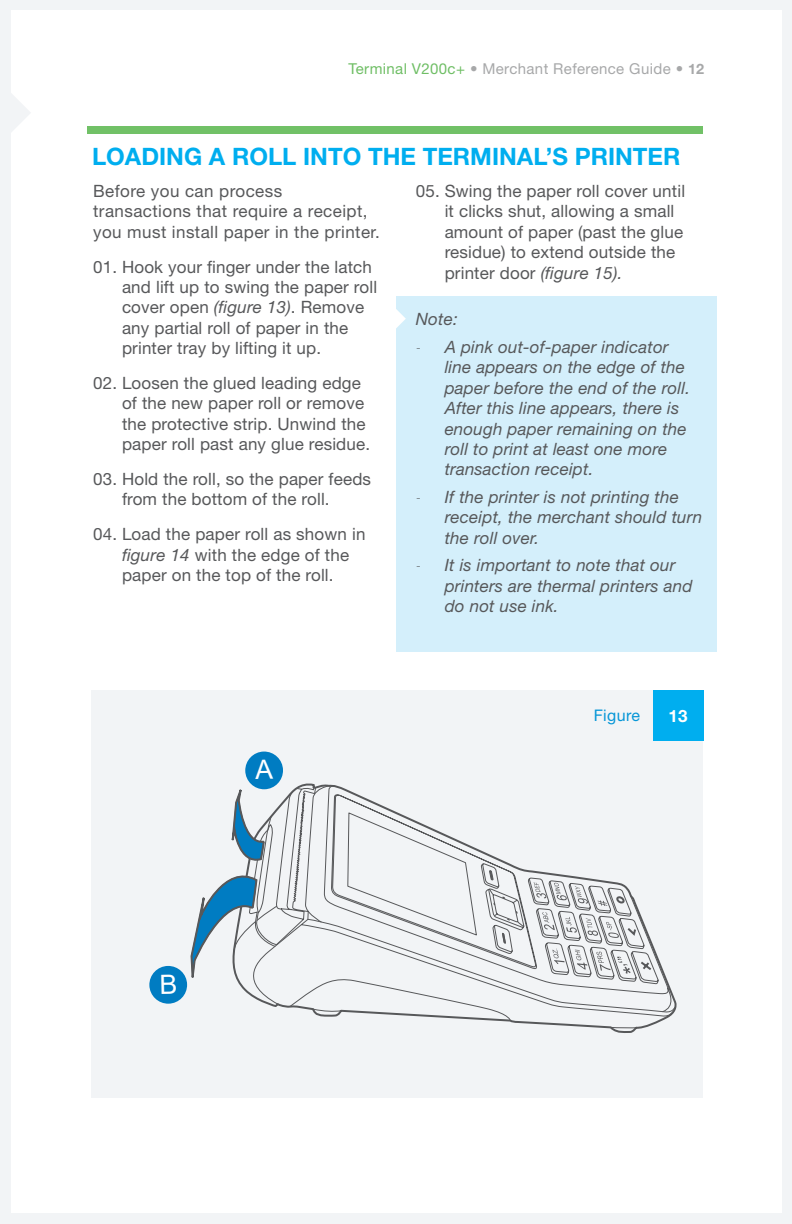
<style>
.page{position:relative;width:792px;height:1224px;background:#f2f4f6}
.page>*{position:absolute;margin:0;border:0;box-sizing:border-box;transform-origin:0 0}
.Heading_2{font:700 24px "Helvetica Neue LT Std";color:#00aeef}
.general_paragraph{font:17px/20.4px "Helvetica Neue LT Std";letter-spacing:.01em;color:#57585a}
.dash_list{font:italic 17px/20.4px "Helvetica Neue LT Std";letter-spacing:.01em;color:#57585a}
.general_paragraph-2{font:700 17px "Helvetica Neue LT Std";color:#fff}
.general_paragraph-3{font:16px "Helvetica Neue LT Std";letter-spacing:.025em;color:#0696d7}
.t1{font:15px "Helvetica Neue LT Std";letter-spacing:.025em;color:#a7a8a9}
.s1{color:#6fbe65}
.s2{font-weight:700;font-size:14.4px}
.s3{font-style:italic}
.s4{font-weight:100;font-style:normal;font-stretch:condensed}
</style>
<div class="page">
<div style="left:11px;top:11px;width:770px;height:1202px;background:#fff"></div>
<svg style="left:11px;top:94px;width:19px;height:38px"></svg>
<div style="left:87px;top:126px;width:616px;height:8px;background:#71c167"></div>
<div style="left:396px;top:296px;width:321px;height:356px;background:#d4effb"></div>
<svg style="left:396px;top:309px;width:10px;height:19px"></svg>
<div style="left:91px;top:690px;width:612px;height:408px;background:#f2f4f6"></div>
<div style="left:653px;top:690px;width:50px;height:51px;background:#00aeef"></div>
<svg style="left:260px;top:785px;width:416px;height:243px"></svg>
<svg style="left:277px;top:787px;width:260px;height:182px"></svg>
<svg style="left:290px;top:870px;width:369px;height:151px"></svg>
<div style="left:245px;top:751px;width:38px;height:38px;background:#007cc2;border-radius:50%"></div>
<div style="left:149px;top:966px;width:38px;height:38px;background:#007cc2;border-radius:50%"></div>
<svg style="left:190px;top:759px;width:87px;height:242px"></svg>
<p class="t1" style="left:349px;top:60px;width:357px"><span class="s1">Terminal V200c+</span> • Merchant Reference Guide • <span class="s2">12</span></p>
<p class="Heading_2" style="left:92px;top:142px;width:590px">LOADING A ROLL INTO THE TERMINAL’S PRINTER</p>
<p class="general_paragraph" style="left:93px;top:181px;width:288px">Before you can process transactions that require a receipt, you must install paper in the printer.</p>
<p class="general_paragraph" style="left:122px;top:256px;width:257px;text-indent:-29px">01. Hook your finger under the latch and lift up to swing the paper roll cover open <span class="s3">(figure 13)</span>. Remove any partial roll of paper in the printer tray by lifting it up.</p>
<p class="general_paragraph" style="left:122px;top:373px;width:250px;text-indent:-29px">02. Loosen the glued leading edge of the new paper roll or remove the protective strip. Unwind the paper roll past any glue residue.</p>
<p class="general_paragraph" style="left:122px;top:469px;width:251px;text-indent:-29px">03. Hold the roll, so the paper feeds from the bottom of the roll.</p>
<p class="general_paragraph" style="left:122px;top:524px;width:245px;text-indent:-29px">04. Load the paper roll as shown in <span class="s3">figure 14</span> with the edge of the paper on the top of the roll.</p>
<p class="general_paragraph" style="left:445px;top:181px;width:242px;text-indent:-29px">05. Swing the paper roll cover until it clicks shut, allowing a small amount of paper (past the glue residue) to extend outside the printer door <span class="s3">(figure 15).</span></p>
<p class="dash_list" style="left:416px;top:309px;width:43px">Note:</p>
<p class="dash_list" style="left:445px;top:337px;width:247px;text-indent:-29px"><span class="s4">-</span> A pink out-of-paper indicator line appears on the edge of the paper before the end of the roll.<br>After this line appears, there is enough paper remaining on the roll to print at least one more transaction receipt.</p>
<p class="dash_list" style="left:445px;top:487px;width:259px;text-indent:-29px"><span class="s4">-</span> If the printer is not printing the receipt, the merchant should turn the roll over.</p>
<p class="dash_list" style="left:445px;top:555px;width:249px;text-indent:-29px"><span class="s4">-</span> It is important to note that our printers are thermal printers and do not use ink.</p>
<p class="general_paragraph-3" style="left:594px;top:706px;width:48px">Figure</p>
<p class="general_paragraph-2" style="left:668px;top:705px;width:21px">13</p>
</div>
